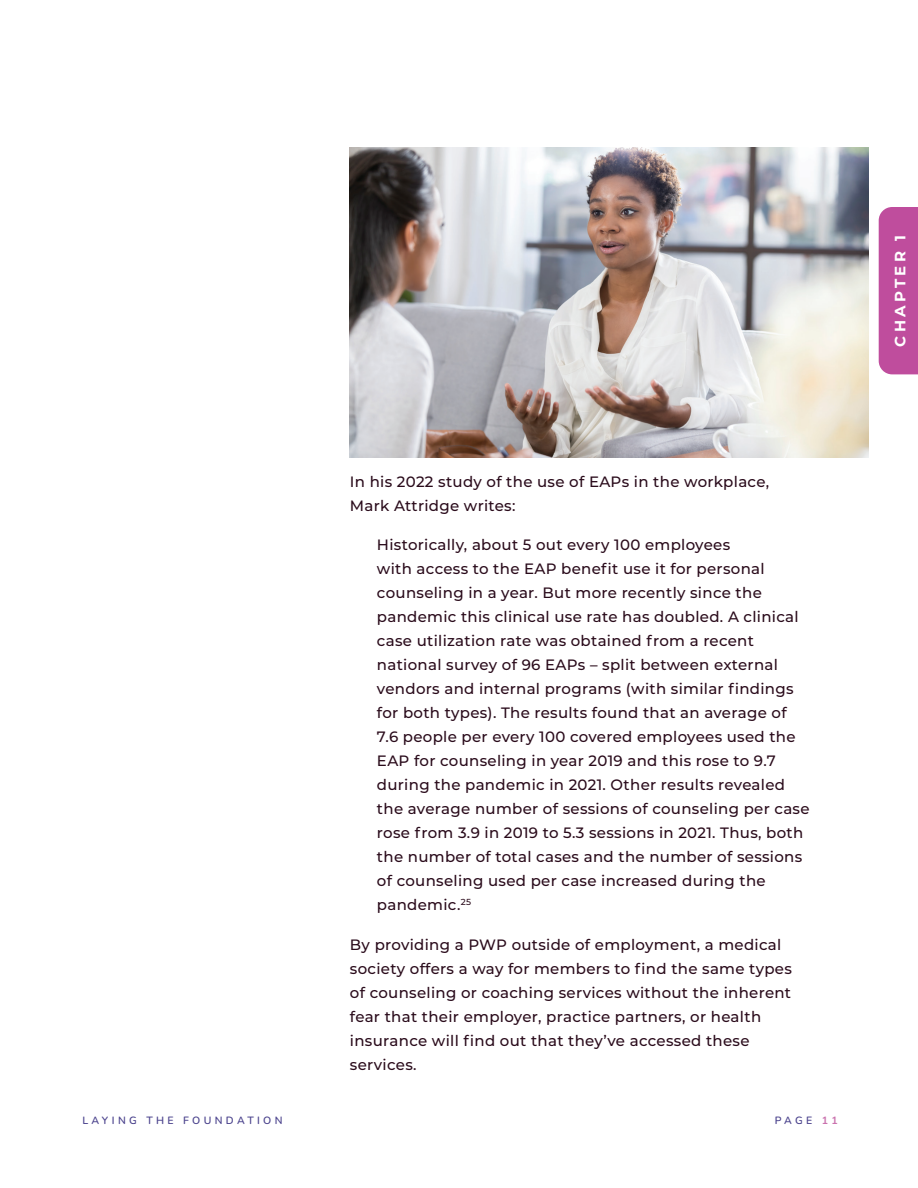
<style>
.page{position:relative;width:918px;height:1188px;background:#fff}
.page>*{position:absolute;margin:0;border:0;box-sizing:border-box;transform-origin:0 0}
.body_copy{font:500 15px/24px "Montserrat";letter-spacing:.02em;color:#2a0b1b}
.t1{font:700 15px "Montserrat";letter-spacing:.22em;color:#fff}
.t2{font:600 10.5px "Nunito";letter-spacing:.32em;color:#4b438d}
.s1{font-weight:700;color:#ca72ae}
</style>
<div class="page">
<img style="left:350px;top:148px;width:519px;height:309px">
<div style="left:879px;top:207px;width:39px;height:167px;background:#bf4d9d"></div>
<p class="body_copy" style="left:350px;top:469px;width:421px">In his 2022 study of the use of EAPs in the workplace,<br>Mark Attridge writes:</p>
<p class="body_copy" style="left:377px;top:532px;width:434px">Historically, about 5 out every 100 employees<br>with access to the EAP benefit use it for personal counseling in a year. But more recently since the pandemic this clinical use rate has doubled. A clinical case utilization rate was obtained from a recent national survey of 96 EAPs – split between external vendors and internal programs (with similar findings for both types). The results found that an average of 7.6 people per every 100 covered employees used the EAP for counseling in year 2019 and this rose to 9.7 during the pandemic in 2021. Other results revealed the average number of sessions of counseling per case rose from 3.9 in 2019 to 5.3 sessions in 2021. Thus, both the number of total cases and the number of sessions of counseling used per case increased during the pandemic.<sup>25</sup></p>
<p class="body_copy" style="left:350px;top:932px;width:443px">By providing a PWP outside of employment, a medical society offers a way for members to find the same types of counseling or coaching services without the inherent fear that their employer, practice partners, or health insurance will find out that they’ve accessed these services.</p>
<p class="t2" style="left:83px;top:1113px;width:202px">LAYING THE FOUNDATION</p>
<p class="t2" style="left:775px;top:1113px;width:64px">PAGE <span class="s1">11</span></p>
<p class="t1" style="left:889px;top:347px;width:114px;rotate:-90deg">CHAPTER 1</p>
</div>
